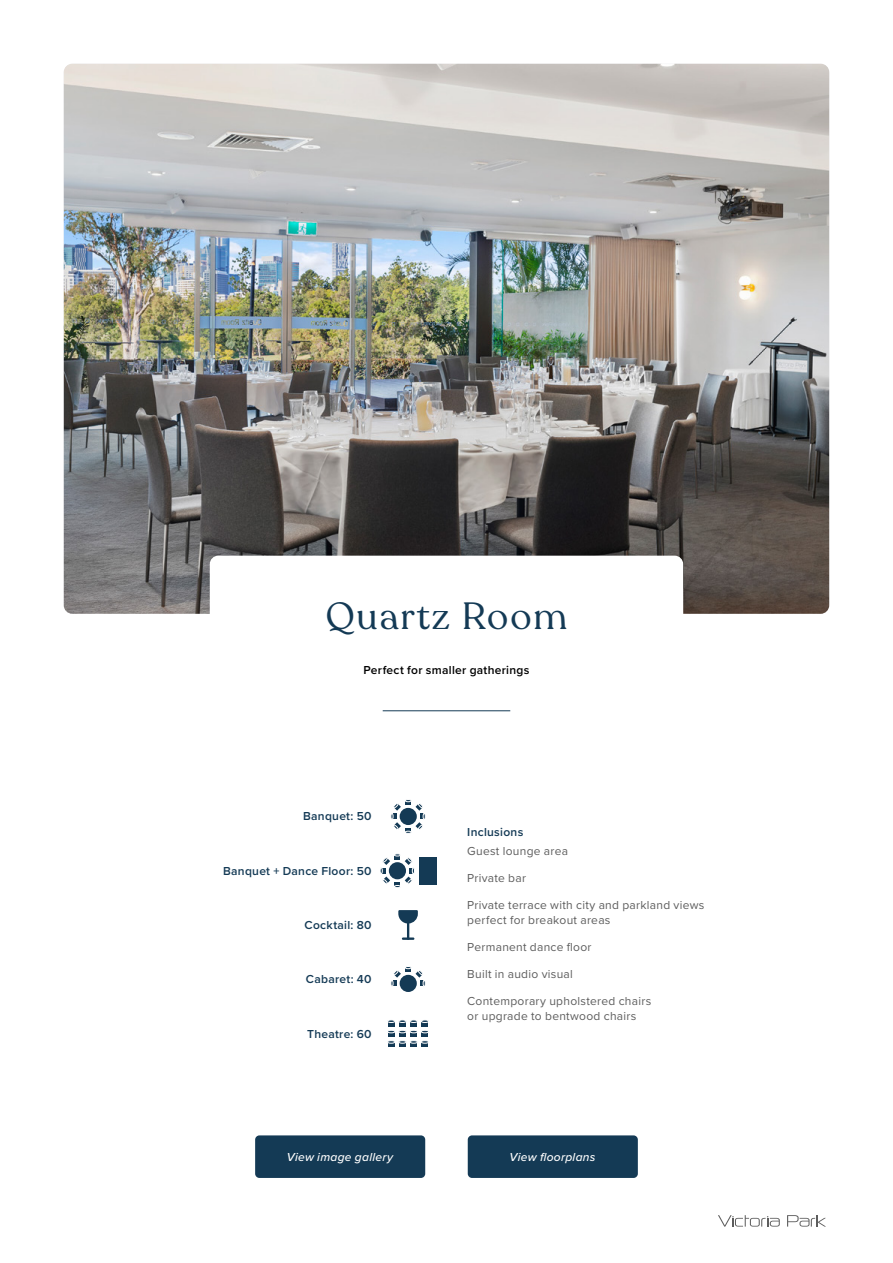
<style>
.page{position:relative;width:893px;height:1263px;background:#fff}
.page>*{position:absolute;margin:0;border:0;box-sizing:border-box;transform-origin:0 0}
.t1{font:37.5px "Recoleta";letter-spacing:.05em;color:#143a55}
.t2{font:12px/14.4px "Proxima Nova";letter-spacing:.025em;color:#5d5d5d}
.t3{font:600 12px "Proxima Nova";letter-spacing:.025em;color:#143a55}
.t4{font:italic 500 12px "Proxima Nova";letter-spacing:.025em;color:#fff}
.t5{font:600 12px "Proxima Nova";letter-spacing:.025em;color:#000}
</style>
<div class="page">
<svg style="left:718px;top:1215px;width:62px;height:12px"></svg>
<svg style="left:787px;top:1215px;width:39px;height:11px"></svg>
<img style="left:64px;top:64px;width:765px;height:550px">
<div style="left:210px;top:556px;width:473px;height:116px;background:#fff;border-radius:9px"></div>
<hr style="left:383px;top:710px;width:127px;height:1px;background:#143a55">
<svg style="left:398px;top:910px;width:20px;height:30px"></svg>
<svg style="left:391px;top:799px;width:34px;height:34px"></svg>
<div style="left:400px;top:975px;width:17px;height:17px;background:#143a55;border-radius:50%"></div>
<svg style="left:391px;top:966px;width:34px;height:21px"></svg>
<svg style="left:388px;top:1020px;width:41px;height:27px"></svg>
<svg style="left:380px;top:854px;width:35px;height:34px"></svg>
<div style="left:419px;top:857px;width:17px;height:27px;background:#143a55"></div>
<div style="left:468px;top:1135px;width:170px;height:43px;background:#143a55;border-radius:4px"></div>
<div style="left:255px;top:1135px;width:170px;height:43px;background:#143a55;border-radius:4px"></div>
<h1 class="t1" style="left:326px;top:593px;width:243px">Quartz Room</h1>
<p class="t5" style="left:363px;top:661px;width:167px">Perfect for smaller gatherings</p>
<p class="t3" style="left:303px;top:807px;width:70px">Banquet: 50</p>
<p class="t3" style="left:223px;top:862px;width:150px">Banquet + Dance Floor: 50</p>
<p class="t3" style="left:305px;top:916px;width:69px">Cocktail: 80</p>
<p class="t3" style="left:306px;top:970px;width:67px">Cabaret: 40</p>
<p class="t3" style="left:307px;top:1025px;width:66px">Theatre: 60</p>
<p class="t3" style="left:467px;top:823px;width:58px">Inclusions</p>
<p class="t2" style="left:467px;top:843px;width:102px">Guest lounge area</p>
<p class="t2" style="left:467px;top:870px;width:60px">Private bar</p>
<p class="t2" style="left:467px;top:898px;width:239px">Private terrace with city and parkland views perfect for breakout areas</p>
<p class="t2" style="left:467px;top:939px;width:126px">Permanent dance floor</p>
<p class="t2" style="left:467px;top:966px;width:107px">Built in audio visual</p>
<p class="t2" style="left:467px;top:993px;width:185px">Contemporary upholstered chairs or upgrade to bentwood chairs</p>
<p class="t4" style="left:287px;top:1148px;width:108px">View image gallery</p>
<p class="t4" style="left:510px;top:1148px;width:87px">View floorplans</p>
</div>
